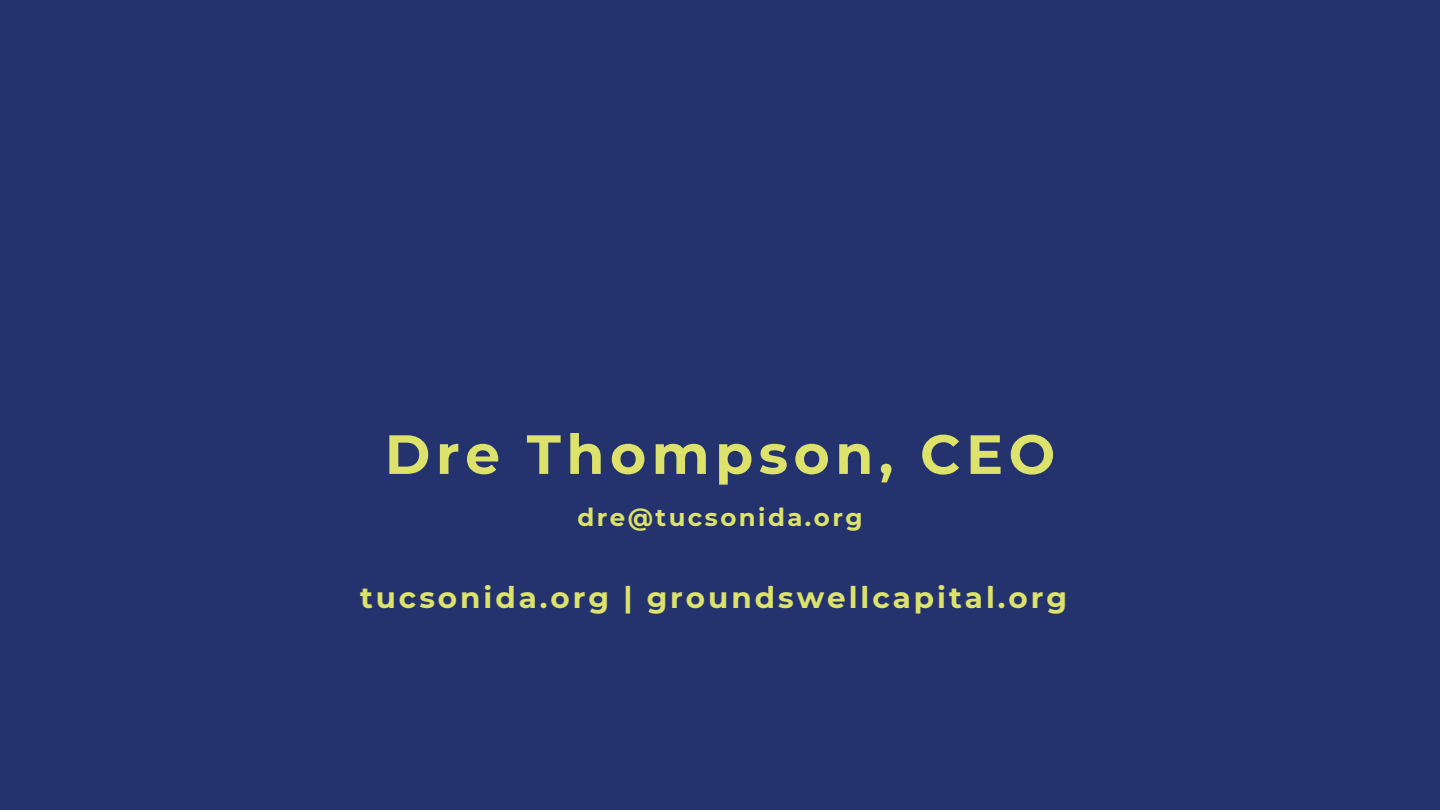
<style>
.page{position:relative;width:1440px;height:810px;background:#24336e}
.page>*{position:absolute;margin:0;border:0;box-sizing:border-box;transform-origin:0 0}
.t1{font:700 55.2px "Montserrat";letter-spacing:.1em;color:#dce26a}
.t2{font:700 29.5px "Montserrat";letter-spacing:.1em;color:#dce26a}
.t3{font:700 24.5px "Montserrat";letter-spacing:.1em;color:#dce26a}
</style>
<div class="page">
<h1 class="t1" style="left:385px;top:421px;width:672px">Dre Thompson, CEO</h1>
<p class="t3" style="left:577px;top:503px;width:287px">dre@tucsonida.org</p>
<h2 class="t2" style="left:360px;top:580px;width:709px">tucsonida.org | groundswellcapital.org</h2>
</div>
